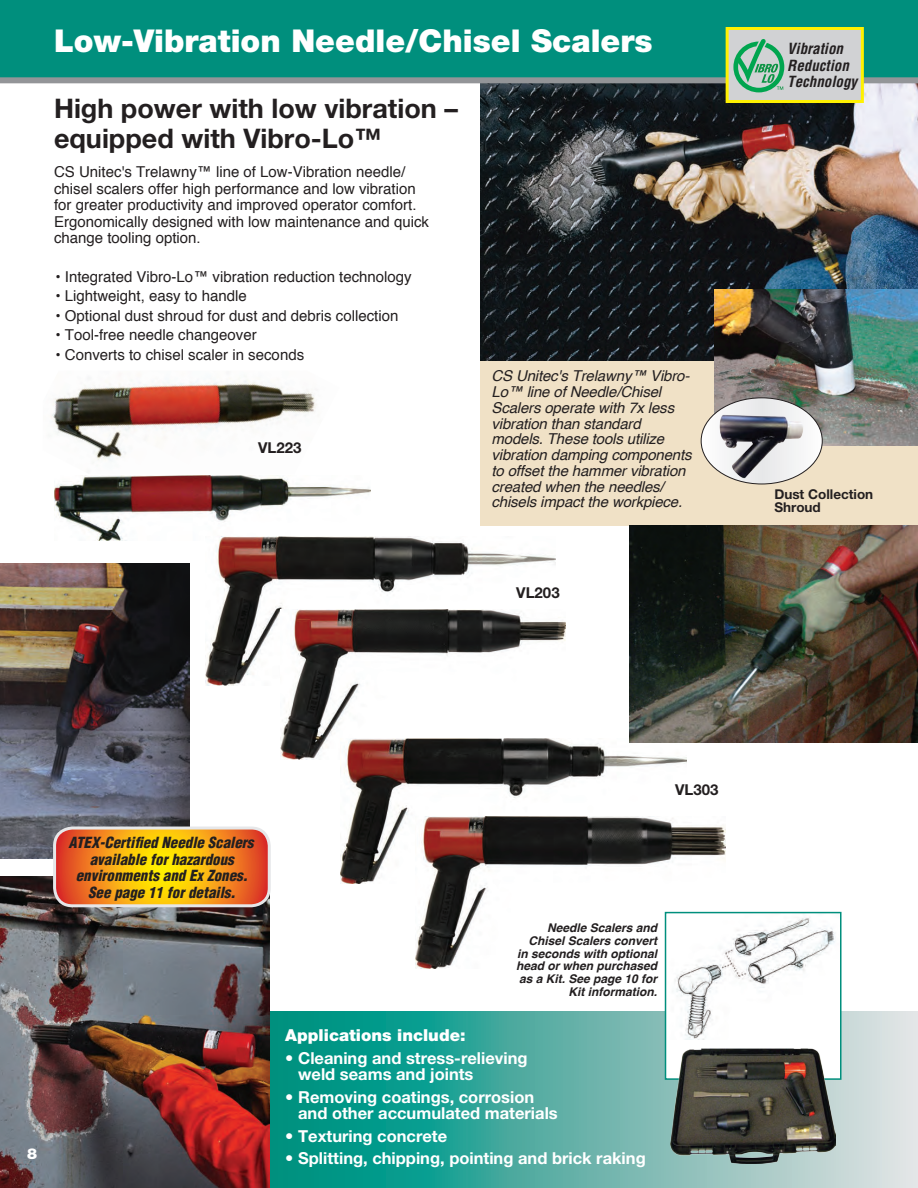
<style>
.page{position:relative;width:918px;height:1188px;background:#fff}
.page>*{position:absolute;margin:0;border:0;box-sizing:border-box;transform-origin:0 0}
.t1{font:900 31.5px "Helvetica Neue";color:#fff}
.t2{font:700 27px/30px "Helvetica Neue";color:#231f20}
.t3{font:700 16.5px/16.5px "Helvetica Neue";color:#fff}
.t4{font:900 16.5px "Helvetica Neue";color:#fff}
.t5{font:15px/16.5px "Helvetica";color:#231f20}
.t6{font:italic 15px/15.8px "Helvetica";letter-spacing:-.01em;color:#231f20}
.t7{font:italic 900 condensed 15px/16.5px "Helvetica";color:#231f20;text-align:center}
.t8{font:italic 700 condensed 15px/16.5px "Helvetica";color:#231f20}
.t9{font:700 15px "Helvetica Neue";color:#231f20}
.t10{font:900 15px "Helvetica Neue";color:#fff}
.t11{font:700 13.5px/13.5px "Helvetica Neue";color:#231f20}
.t12{font:italic 700 12px/12.8px "Helvetica";color:#231f20;text-align:right}
</style>
<div class="page">
<div style="left:480px;top:301px;width:438px;height:225px;background:#f0e1c6"></div>
<svg style="left:269px;top:1012px;width:649px;height:176px;background:#53afa5"></svg>
<img style="left:480px;top:83px;width:438px;height:278px">
<img style="left:714px;top:290px;width:204px;height:156px">
<img style="left:50px;top:380px;width:267px;height:81px">
<img style="left:54px;top:475px;width:316px;height:66px">
<img style="left:0;top:877px;width:269px;height:311px">
<img style="left:0;top:564px;width:189px;height:294px">
<img style="left:206px;top:536px;width:349px;height:149px">
<img style="left:281px;top:610px;width:284px;height:149px">
<img style="left:340px;top:739px;width:346px;height:144px">
<img style="left:415px;top:816px;width:311px;height:152px">
<img style="left:630px;top:526px;width:288px;height:216px">
<div style="left:666px;top:913px;width:175px;height:166px;background:#fff"></div>
<img style="left:675px;top:917px;width:161px;height:123px">
<div style="left:665px;top:912px;width:177px;height:168px;border:2px solid #008f7d"></div>
<img style="left:671px;top:1048px;width:164px;height:115px">
<svg style="left:55px;top:828px;width:214px;height:78px;background:#f29918"></svg>
<div style="left:53px;top:827px;width:218px;height:80px;border:3px solid #e6e7e9;border-radius:18px"></div>
<svg style="left:701px;top:398px;width:121px;height:86px"></svg>
<img style="left:715px;top:409px;width:94px;height:71px">
<div style="left:0;top:0;width:918px;height:81px;background:#008f7d"></div>
<div style="left:0;top:77px;width:918px;height:6px;background:#939598"></div>
<div style="left:726px;top:27px;width:138px;height:76px;background:#d1d2d4;border:3px solid #fff101"></div>
<svg style="left:733px;top:39px;width:51px;height:53px"></svg>
<h1 class="t1" style="left:54px;top:22px;width:600px">Low-Vibration Needle/Chisel Scalers</h1>
<h2 class="t2" style="left:54px;top:93px;width:405px">High power with low vibration – equipped with Vibro-Lo™</h2>
<p class="t5" style="left:54px;top:164px;width:377px">CS Unitec's Trelawny™ line of Low-Vibration needle/ chisel scalers offer high performance and low vibration for greater productivity and improved operator comfort.<br>Ergonomically designed with low maintenance and quick change tooling option.</p>
<p class="t5" style="left:56px;top:268px;width:358px">• Integrated Vibro-Lo™ vibration reduction technology</p>
<p class="t5" style="left:56px;top:288px;width:193px">• Lightweight, easy to handle</p>
<p class="t5" style="left:56px;top:307px;width:344px">• Optional dust shroud for dust and debris collection</p>
<p class="t5" style="left:56px;top:327px;width:203px">• Tool-free needle changeover</p>
<p class="t5" style="left:56px;top:346px;width:250px">• Converts to chisel scaler in seconds</p>
<p class="t9" style="left:258px;top:439px;width:45px">VL223</p>
<p class="t6" style="left:491px;top:369px;width:202px">CS Unitec's Trelawny™ Vibro-<br>Lo™ line of Needle/Chisel<br>Scalers operate with 7x less vibration than standard models. These tools utilize vibration damping components to offset the hammer vibration created when the needles/ chisels impact the workpiece.</p>
<p class="t9" style="left:516px;top:583px;width:45px">VL203</p>
<p class="t8" style="left:787px;top:40px;width:71px">Vibration<br>Reduction<br>Technology</p>
<p class="t11" style="left:774px;top:487px;width:100px">Dust Collection<br>Shroud</p>
<p class="t10" style="left:27px;top:1145px;width:12px">8</p>
<p class="t7" style="left:69px;top:834px;width:187px">ATEX-Certified Needle Scalers available for hazardous environments and Ex Zones.<br>See page 11 for details.</p>
<p class="t9" style="left:675px;top:781px;width:45px">VL303</p>
<p class="t12" style="left:516px;top:922px;width:142px">Needle Scalers and<br>Chisel Scalers convert in seconds with optional head or when purchased as a Kit. See page 10 for<br>Kit information.</p>
<p class="t4" style="left:285px;top:1026px;width:182px">Applications include:</p>
<p class="t3" style="left:298px;top:1049px;width:231px;text-indent:-13px">• Cleaning and stress-relieving weld seams and joints</p>
<p class="t3" style="left:298px;top:1088px;width:261px;text-indent:-13px">• Removing coatings, corrosion and other accumulated materials</p>
<p class="t3" style="left:285px;top:1127px;width:163px">• Texturing concrete</p>
<p class="t3" style="left:285px;top:1150px;width:362px">• Splitting, chipping, pointing and brick raking</p>
</div>
